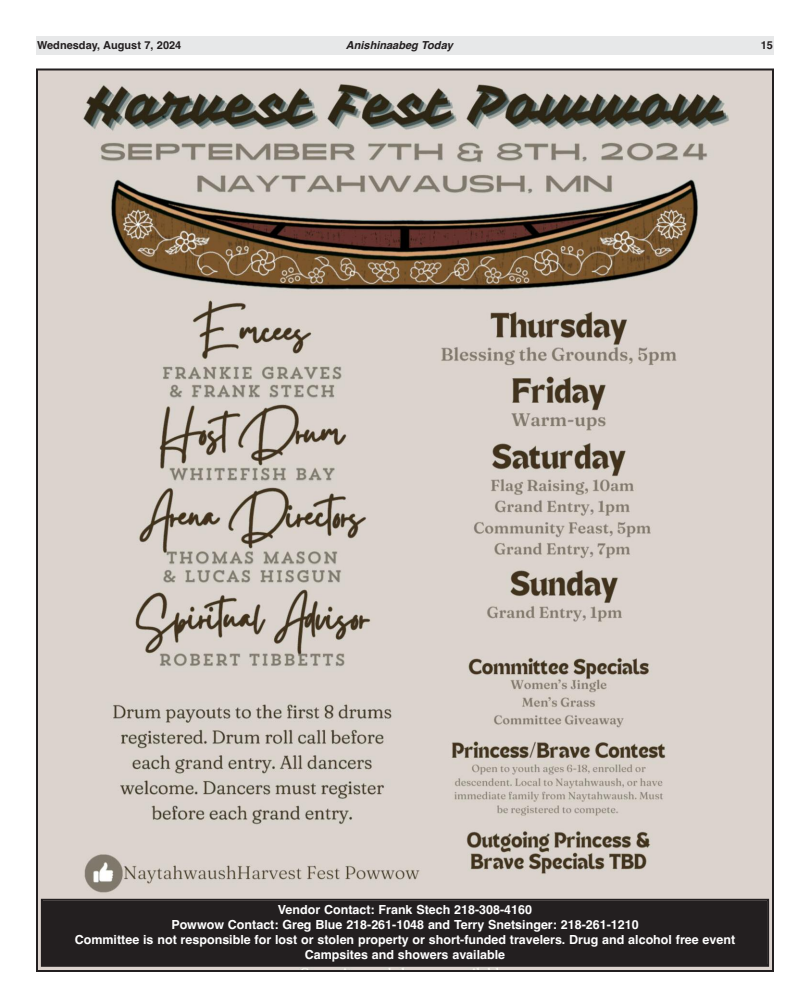
<style>
.page{position:relative;width:810px;height:1008px;background:#fff}
.page>*{position:absolute;margin:0;border:0;box-sizing:border-box;transform-origin:0 0}
.t1{font:700 12.5px/15px "Helvetica";color:#fff;text-align:center}
.t2{font:700 11px "Helvetica";color:#231f20}
.t3{font:italic 700 11px "Helvetica";color:#231f20}
</style>
<div class="page">
<div style="left:36px;top:36px;width:738px;height:19px;background:#e7e8e9"></div>
<img style="left:39px;top:71px;width:732px;height:898px">
<div style="left:43px;top:901px;width:724px;height:64px;background:#231f20"></div>
<div style="left:41px;top:899px;width:728px;height:68px;border:2px solid #231f20"></div>
<p class="t2" style="left:37px;top:38px;width:146px">Wednesday, August 7, 2024</p>
<p class="t3" style="left:346px;top:38px;width:109px">Anishinaabeg Today</p>
<p class="t2" style="left:761px;top:38px;width:14px">15</p>
<p class="t1" style="left:75px;top:902px;width:662px">Vendor Contact: Frank Stech 218-308-4160<br>Powwow Contact: Greg Blue 218-261-1048 and Terry Snetsinger: 218-261-1210<br>Committee is not responsible for lost or stolen property or short-funded travelers. Drug and alcohol free event Campsites and showers available</p>
</div>
